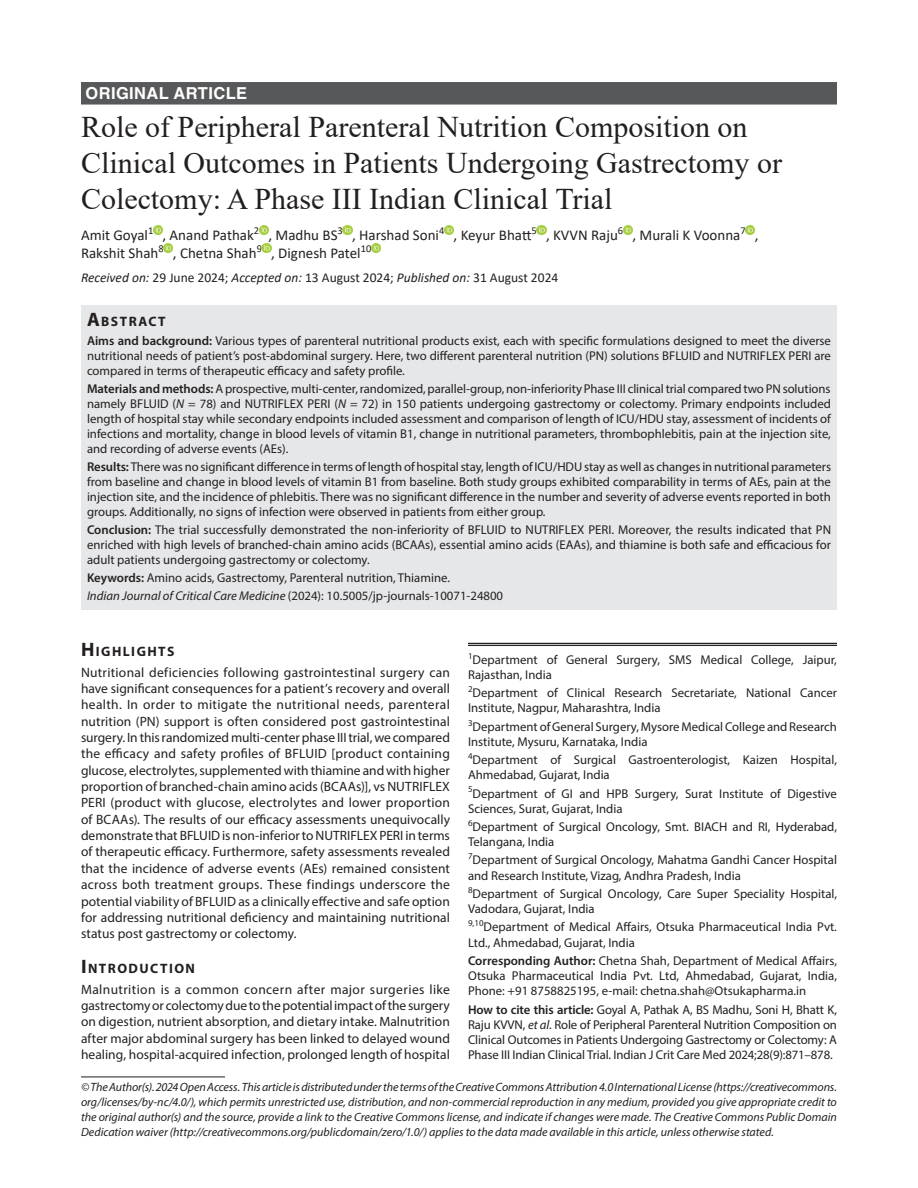
<style>
.page{position:relative;width:918px;height:1188px;background:#fff}
.page>*{position:absolute;margin:0;border:0;box-sizing:border-box;transform-origin:0 0}
.t1{font:30px/36px "Times New Roman";color:#231f20}
.ArticleType{font:700 16.5px "Helvetica LT Std";letter-spacing:.025em;color:#fff}
.AuthorName{font:15px/18px "Calibri";color:#231f20}
.Head-1{font:700 13.65px "Myriad Pro";letter-spacing:.105em;color:#231f20}
.AbstractTitle{font:700 13.65px "Myriad Pro";letter-spacing:.105em;color:#231f20}
.Para-NoIndent{font:13.5px/16.4px "Myriad Pro";letter-spacing:.005em;color:#231f20;text-align:justify}
.PAS_History{font:13.5px "Calibri";color:#231f20}
.Abstract-Para-first{font:12.75px/15px "Myriad Pro";color:#231f20;text-align:justify}
.Affiliation{font:12.75px/15.1px "Myriad Pro";color:#231f20}
.How_to_Cite{font:12.75px/15.3px "Myriad Pro";letter-spacing:-.01em;color:#231f20;text-align:justify}
.Corresponding_Author{font:12.75px/15.3px "Myriad Pro";color:#231f20;text-align:justify}
.JT_DOI{font:12.75px "Myriad Pro";color:#231f20}
.Affiliation-first{font:12.75px/15.3px "Myriad Pro";color:#231f20}
.Keywords{font:12.75px "Myriad Pro";color:#231f20}
.FootNote{font:italic 12px/15px "Myriad Pro";color:#231f20;text-align:justify}
.s1{font-style:italic}
.s2{font-size:19.5px}
.s3{font-weight:600}
</style>
<div class="page">
<div style="left:81px;top:82px;width:756px;height:23px;background:#57585a"></div>
<div style="left:81px;top:305px;width:756px;height:26px;background:#e6e7e9"></div>
<div style="left:81px;top:330px;width:756px;height:54px;background:#e6e7e9"></div>
<div style="left:81px;top:378px;width:756px;height:84px;background:#e6e7e9"></div>
<div style="left:81px;top:456px;width:756px;height:69px;background:#e6e7e9"></div>
<div style="left:81px;top:519px;width:756px;height:54px;background:#e6e7e9"></div>
<div style="left:81px;top:567px;width:756px;height:24px;background:#e6e7e9"></div>
<div style="left:81px;top:585px;width:756px;height:24px;background:#e6e7e9"></div>
<svg style="left:153px;top:225px;width:10px;height:9px"></svg>
<svg style="left:259px;top:225px;width:9px;height:9px"></svg>
<svg style="left:343px;top:225px;width:9px;height:9px"></svg>
<svg style="left:444px;top:225px;width:10px;height:9px"></svg>
<svg style="left:537px;top:225px;width:9px;height:9px"></svg>
<svg style="left:623px;top:225px;width:9px;height:9px"></svg>
<svg style="left:746px;top:225px;width:9px;height:9px"></svg>
<svg style="left:164px;top:243px;width:9px;height:9px"></svg>
<svg style="left:262px;top:243px;width:9px;height:9px"></svg>
<svg style="left:371px;top:243px;width:10px;height:9px"></svg>
<hr style="left:81px;top:1077px;width:144px;height:1px;background:#231f20">
<hr style="left:468px;top:643px;width:369px;height:1px;background:#231f20">
<hr style="left:468px;top:645px;width:369px;height:1px;background:#231f20">
<p class="ArticleType" style="left:86px;top:83px;width:163px">ORIGINAL ARTICLE</p>
<p class="t1" style="left:81px;top:108px;width:703px">Role of Peripheral Parenteral Nutrition Composition on<br>Clinical Outcomes in Patients Undergoing Gastrectomy or<br>Colectomy: A Phase III Indian Clinical Trial</p>
<p class="AuthorName" style="left:81px;top:226px;width:679px">Amit Goyal<sup>1</sup> , Anand Pathak<sup>2</sup> , Madhu BS<sup>3</sup> , Harshad Soni<sup>4</sup> , Keyur Bhatt<sup>5</sup> , KVVN Raju<sup>6</sup> , Murali K Voonna<sup>7</sup> ,<br>Rakshit Shah<sup>8</sup> , Chetna Shah<sup>9</sup> , Dignesh Patel<sup>10</sup></p>
<p class="PAS_History" style="left:81px;top:268px;width:479px"><span class="s1">Received on:</span> 29 June 2024; <span class="s1">Accepted on:</span> 13 August 2024; <span class="s1">Published on:</span> 31 August 2024</p>
<p class="AbstractTitle" style="left:87px;top:312px;width:80px"><span class="s2">A</span>BSTRACT</p>
<p class="Abstract-Para-first" style="left:87px;top:333px;width:746px"><span class="s3">Aims and background:</span> Various types of parenteral nutritional products exist, each with specific formulations designed to meet the diverse nutritional needs of patient’s post-abdominal surgery. Here, two different parenteral nutrition (PN) solutions BFLUID and NUTRIFLEX PERI are compared in terms of therapeutic efficacy and safety profile.</p>
<p class="Abstract-Para-first" style="left:87px;top:381px;width:746px"><span class="s3">Materials and methods:</span> A prospective, multi-center, randomized, parallel-group, non-inferiority Phase III clinical trial compared two PN solutions namely BFLUID (<span class="s1">N</span> = 78) and NUTRIFLEX PERI (<span class="s1">N</span> = 72) in 150 patients undergoing gastrectomy or colectomy. Primary endpoints included length of hospital stay while secondary endpoints included assessment and comparison of length of ICU/HDU stay, assessment of incidents of infections and mortality, change in blood levels of vitamin B1, change in nutritional parameters, thrombophlebitis, pain at the injection site, and recording of adverse events (AEs).</p>
<p class="Abstract-Para-first" style="left:87px;top:459px;width:746px"><span class="s3">Results:</span> There was no significant difference in terms of length of hospital stay, length of ICU/HDU stay as well as changes in nutritional parameters from baseline and change in blood levels of vitamin B1 from baseline. Both study groups exhibited comparability in terms of AEs, pain at the injection site, and the incidence of phlebitis. There was no significant difference in the number and severity of adverse events reported in both groups. Additionally, no signs of infection were observed in patients from either group.</p>
<p class="Abstract-Para-first" style="left:87px;top:522px;width:746px"><span class="s3">Conclusion:</span> The trial successfully demonstrated the non-inferiority of BFLUID to NUTRIFLEX PERI. Moreover, the results indicated that PN enriched with high levels of branched-chain amino acids (BCAAs), essential amino acids (EAAs), and thiamine is both safe and efficacious for adult patients undergoing gastrectomy or colectomy.</p>
<p class="Keywords" style="left:87px;top:570px;width:365px"><span class="s3">Keywords:</span> Amino acids, Gastrectomy, Parenteral nutrition, Thiamine.</p>
<p class="JT_DOI" style="left:87px;top:588px;width:418px"><span class="s1">Indian Journal of Critical Care Medicine</span> (2024): 10.5005/jp-journals-10071-24800</p>
<p class="Head-1" style="left:81px;top:642px;width:95px"><span class="s2">H</span>IGHLIGHTS</p>
<p class="Para-NoIndent" style="left:81px;top:664px;width:371px">Nutritional deficiencies following gastrointestinal surgery can have significant consequences for a patient’s recovery and overall health. In order to mitigate the nutritional needs, parenteral nutrition (PN) support is often considered post gastrointestinal surgery. In this randomized multi-center phase III trial, we compared the efficacy and safety profiles of BFLUID [product containing glucose, electrolytes, supplemented with thiamine and with higher proportion of branched-chain amino acids (BCAAs)], vs NUTRIFLEX PERI (product with glucose, electrolytes and lower proportion of BCAAs). The results of our efficacy assessments unequivocally demonstrate that BFLUID is non-inferior to NUTRIFLEX PERI in terms of therapeutic efficacy. Furthermore, safety assessments revealed that the incidence of adverse events (AEs) remained consistent across both treatment groups. These findings underscore the potential viability of BFLUID as a clinically effective and safe option for addressing nutritional deficiency and maintaining nutritional status post gastrectomy or colectomy.</p>
<p class="Head-1" style="left:81px;top:959px;width:116px"><span class="s2">I</span> NTRODUCTION</p>
<p class="Para-NoIndent" style="left:81px;top:981px;width:371px">Malnutrition is a common concern after major surgeries like gastrectomy or colectomy due to the potential impact of the surgery on digestion, nutrient absorption, and dietary intake. Malnutrition after major abdominal surgery has been linked to delayed wound healing, hospital-acquired infection, prolonged length of hospital</p>
<p class="FootNote" style="left:81px;top:1079px;width:758px">© The Author(s). 2024 Open Access. This article is distributed under the terms of the Creative Commons Attribution 4.0 International License (https://creativecommons. org/licenses/by-nc/4.0/), which permits unrestricted use, distribution, and non-commercial reproduction in any medium, provided you give appropriate credit to the original author(s) and the source, provide a link to the Creative Commons license, and indicate if changes were made. The Creative Commons Public Domain Dedication waiver (http://creativecommons.org/publicdomain/zero/1.0/) applies to the data made available in this article, unless otherwise stated.</p>
<p class="Affiliation-first" style="left:468px;top:652px;width:370px"><sup>1</sup>Department of General Surgery, SMS Medical College, Jaipur,<br>Rajasthan, India</p>
<p class="Affiliation" style="left:468px;top:685px;width:370px"><sup>2</sup>Department of Clinical Research Secretariate, National Cancer<br>Institute, Nagpur, Maharashtra, India</p>
<p class="Affiliation" style="left:468px;top:719px;width:371px"><sup>3</sup>Department of General Surgery, Mysore Medical College and Research<br>Institute, Mysuru, Karnataka, India</p>
<p class="Affiliation" style="left:468px;top:752px;width:370px"><sup>4</sup>Department of Surgical Gastroenterologist, Kaizen Hospital,<br>Ahmedabad, Gujarat, India</p>
<p class="Affiliation" style="left:468px;top:786px;width:371px"><sup>5</sup>Department of GI and HPB Surgery, Surat Institute of Digestive<br>Sciences, Surat, Gujarat, India</p>
<p class="Affiliation" style="left:468px;top:819px;width:371px"><sup>6</sup>Department of Surgical Oncology, Smt. BIACH and RI, Hyderabad,<br>Telangana, India</p>
<p class="Affiliation" style="left:468px;top:852px;width:371px"><sup>7</sup>Department of Surgical Oncology, Mahatma Gandhi Cancer Hospital and Research Institute, Vizag, Andhra Pradesh, India</p>
<p class="Affiliation" style="left:468px;top:886px;width:371px"><sup>8</sup>Department of Surgical Oncology, Care Super Speciality Hospital,<br>Vadodara, Gujarat, India</p>
<p class="Affiliation" style="left:468px;top:919px;width:370px"><sup>9,10</sup>Department of Medical Affairs, Otsuka Pharmaceutical India Pvt.<br>Ltd., Ahmedabad, Gujarat, India</p>
<p class="Corresponding_Author" style="left:468px;top:953px;width:371px"><span class="s3">Corresponding Author:</span> Chetna Shah, Department of Medical Affairs, Otsuka Pharmaceutical India Pvt. Ltd, Ahmedabad, Gujarat, India, Phone: +91 8758825195, e-mail: chetna.shah@Otsukapharma.in</p>
<p class="How_to_Cite" style="left:468px;top:1001px;width:370px"><span class="s3">How to cite this article:</span> Goyal A, Pathak A, BS Madhu, Soni H, Bhatt K, Raju KVVN, <span class="s1">et al</span>. Role of Peripheral Parenteral Nutrition Composition on Clinical Outcomes in Patients Undergoing Gastrectomy or Colectomy: A Phase III Indian Clinical Trial. Indian J Crit Care Med 2024;28(9):871–878.</p>
</div>
